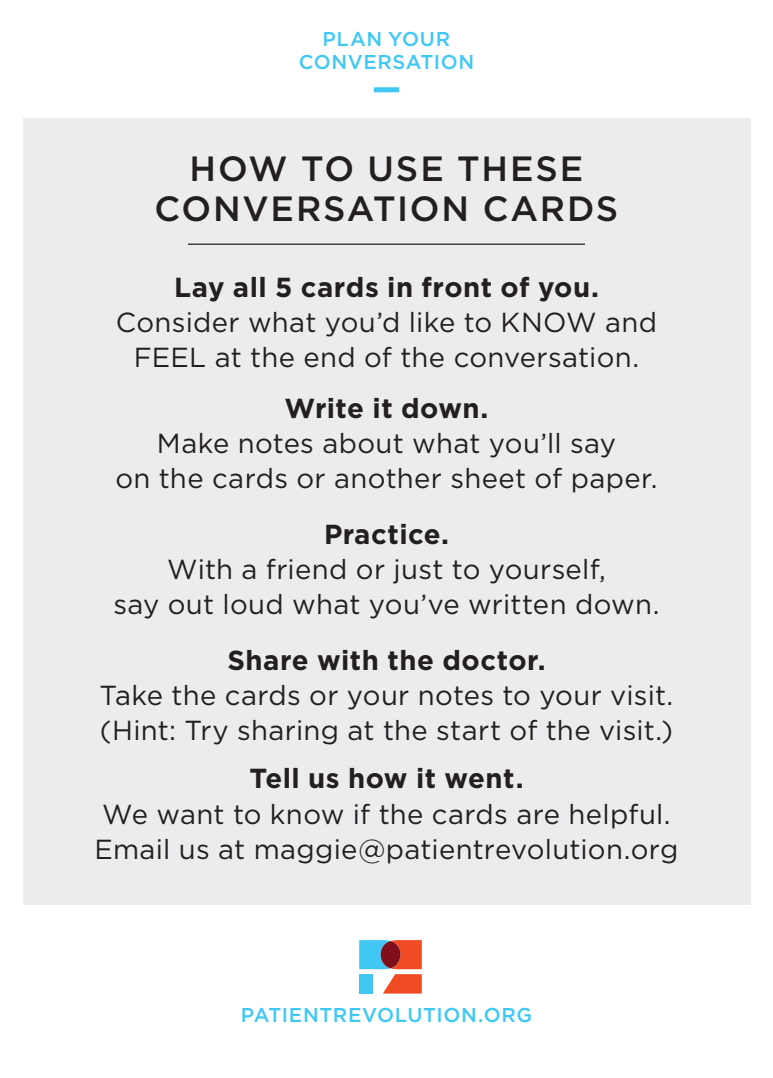
<style>
.page{position:relative;width:773px;height:1078px;background:#fff}
.page>*{position:absolute;margin:0;border:0;box-sizing:border-box;transform-origin:0 0}
.big_head{font:500 35px/40px "Gotham";letter-spacing:.05em;color:#231f20;text-align:center}
.big_head-2{font:27.5px/35px "Gotham";letter-spacing:.01em;color:#231f20;text-align:center}
.big_head-3{font:700 27.5px "Gotham";letter-spacing:.015em;color:#231f20}
.big_head-4{font:500 20px "Gotham";letter-spacing:.03em;color:#40c8f4}
</style>
<div class="page">
<div style="left:23px;top:118px;width:727px;height:786px;background:#ececee"></div>
<svg style="left:359px;top:940px;width:63px;height:53px"></svg>
<div style="left:359px;top:973px;width:14px;height:20px;background:#40c7f4"></div>
<hr style="left:188px;top:243px;width:397px;height:2px;background:#231f20">
<div style="left:374px;top:87px;width:25px;height:5px;background:#40c8f4"></div>
<p class="big_head-4" style="left:322px;top:26px;width:129px">PLAN YOUR</p>
<p class="big_head-4" style="left:298px;top:49px;width:177px">CONVERSATION</p>
<p class="big_head" style="left:155px;top:148px;width:465px">HOW TO USE THESE<br>CONVERSATION CARDS</p>
<p class="big_head-3" style="left:174px;top:268px;width:426px">Lay all 5 cards in front of you.</p>
<p class="big_head-2" style="left:116px;top:304px;width:542px">Consider what you’d like to KNOW and<br>FEEL at the end of the conversation.</p>
<p class="big_head-3" style="left:284px;top:390px;width:205px">Write it down.</p>
<p class="big_head-2" style="left:157px;top:425px;width:460px">Make notes about what you’ll say</p>
<p class="big_head-2" style="left:115px;top:460px;width:543px">on the cards or another sheet of paper.</p>
<p class="big_head-3" style="left:324px;top:515px;width:126px">Practice.</p>
<p class="big_head-2" style="left:167px;top:551px;width:440px">With a friend or just to yourself,</p>
<p class="big_head-2" style="left:113px;top:586px;width:547px">say out loud what you’ve written down.</p>
<p class="big_head-3" style="left:227px;top:641px;width:320px">Share with the doctor.</p>
<p class="big_head-2" style="left:100px;top:676px;width:575px">Take the cards or your notes to your visit.</p>
<p class="big_head-2" style="left:100px;top:711px;width:574px">(Hint: Try sharing at the start of the visit.)</p>
<p class="big_head-3" style="left:249px;top:760px;width:275px">Tell us how it went.</p>
<p class="big_head-2" style="left:94px;top:795px;width:585px;text-align:left">We want to know if the cards are helpful.<br>Email us at maggie@patientrevolution.org</p>
<p class="big_head-4" style="left:241px;top:1001px;width:292px">PATIENTREVOLUTION.ORG</p>
</div>
